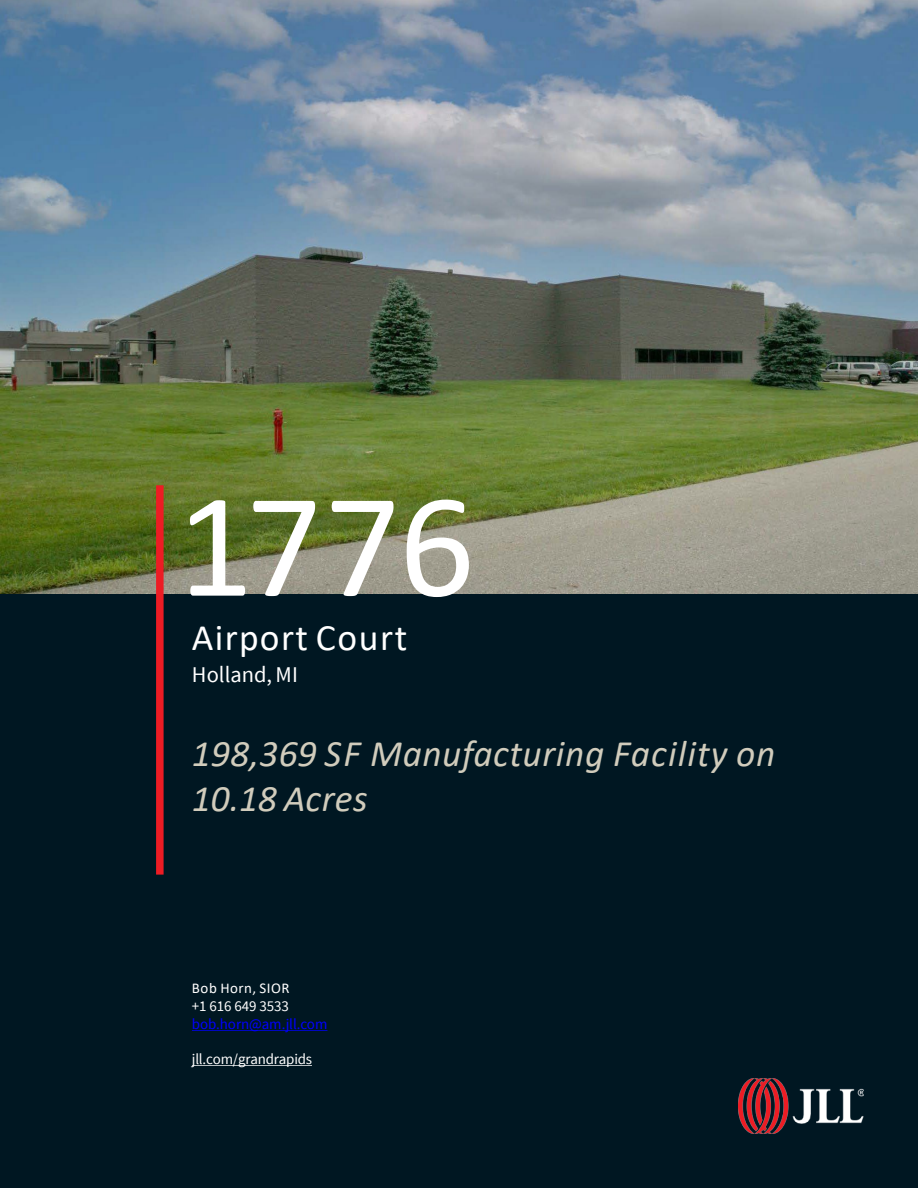
<style>
.page{position:relative;width:918px;height:1188px;background:#fff}
.page>*{position:absolute;margin:0;border:0;box-sizing:border-box;transform-origin:0 0}
.t1{font:150px "Calibri";color:#fff}
.t2{font:italic 37.5px "Calibri";letter-spacing:.015em;color:#d1ccbc}
.t3{font:37.5px "Calibri";letter-spacing:.035em;color:#fff}
.t4{font:22.5px "Source Sans Pro";color:#fff}
.t5{font:15px "Source Sans Pro";letter-spacing:-.01em;color:#fff}
.t6{font:15px "Source Sans Pro";color:#00f}
.t7{font:15px "Calibri";letter-spacing:.035em;color:#fff}
</style>
<div class="page">
<img style="left:0;top:0;width:918px;height:594px">
<div style="left:0;top:594px;width:918px;height:594px;background:#001722"></div>
<div style="left:156px;top:485px;width:8px;height:390px;background:#ed1c24"></div>
<img style="left:739px;top:1079px;width:125px;height:55px">
<svg style="left:192px;top:1030px;width:135px;height:1px"></svg>
<svg style="left:192px;top:1065px;width:120px;height:1px"></svg>
<h2 class="t1" style="left:177px;top:442px;width:299px">1776</h2>
<p class="t3" style="left:192px;top:611px;width:217px">Airport Court</p>
<p class="t4" style="left:192px;top:660px;width:107px">Holland, MI</p>
<p class="t2" style="left:192px;top:728px;width:585px">198,369 SF Manufacturing Facility on</p>
<p class="t2" style="left:192px;top:773px;width:177px">10.18 Acres</p>
<p class="t7" style="left:192px;top:978px;width:99px">Bob Horn, SIOR</p>
<p class="t5" style="left:192px;top:997px;width:99px">+1 616 649 3533</p>
<p class="t6" style="left:192px;top:1015px;width:137px">bob.horn@am.jll.com</p>
<p class="t5" style="left:192px;top:1050px;width:122px">jll.com/grandrapids</p>
</div>
